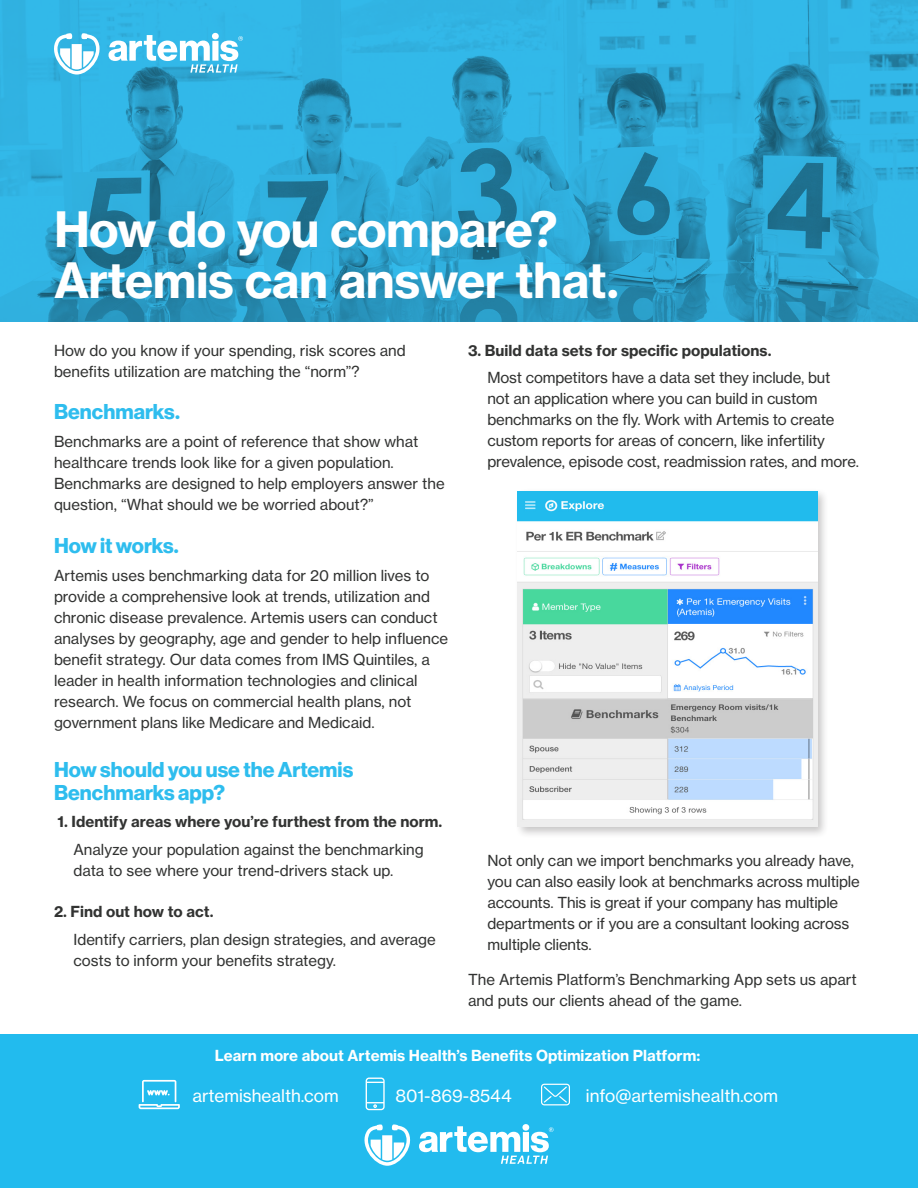
<style>
.page{position:relative;width:918px;height:1188px;background:#fff}
.page>*{position:absolute;margin:0;border:0;box-sizing:border-box;transform-origin:0 0}
.t1{font:700 48px/51px "Haas Grot Text R 75";letter-spacing:-.01em;color:#fff}
.t2{font:700 21px/22.5px "Haas Grot Disp R 75";color:#2ebdee}
.t3{font:17.25px "Haas Grot Text R 55 Roman";color:#fff}
.t4{font:15px/21px "Haas Grot Text R 55 Roman";color:#323332}
.t5{font:700 15px "Haas Grot Text R 75";color:#323332}
.t6{font:700 15px "Haas Grot Text R 75";color:#fff}
</style>
<div class="page">
<img style="left:0;top:0;width:918px;height:322px">
<div style="left:0;top:1034px;width:918px;height:154px;background:#2be"></div>
<svg style="left:47px;top:33px;width:196px;height:42px"></svg>
<svg style="left:364px;top:1124px;width:190px;height:42px"></svg>
<div style="left:514px;top:488px;width:315px;height:350px;background:#231f20;opacity:.25"></div>
<img style="left:518px;top:492px;width:300px;height:335px">
<svg style="left:139px;top:1080px;width:41px;height:29px"></svg>
<svg style="left:366px;top:1078px;width:19px;height:32px"></svg>
<svg style="left:541px;top:1084px;width:29px;height:21px"></svg>
<p class="t1" style="left:54px;top:204px;width:566px">How do you compare?<br>Artemis can answer that.</p>
<p class="t4" style="left:54px;top:340px;width:353px">How do you know if your spending, risk scores and benefits utilization are matching the “norm”?</p>
<p class="t2" style="left:54px;top:401px;width:128px">Benchmarks.</p>
<p class="t4" style="left:54px;top:431px;width:392px">Benchmarks are a point of reference that show what healthcare trends look like for a given population.<br>Benchmarks are designed to help employers answer the question, “What should we be worried about?”</p>
<p class="t2" style="left:54px;top:535px;width:126px">How it works.</p>
<p class="t4" style="left:54px;top:565px;width:396px">Artemis uses benchmarking data for 20 million lives to provide a comprehensive look at trends, utilization and chronic disease prevalence. Artemis users can conduct analyses by geography, age and gender to help influence benefit strategy. Our data comes from IMS Quintiles, a leader in health information technologies and clinical research. We focus on commercial health plans, not government plans like Medicare and Medicaid.</p>
<p class="t2" style="left:54px;top:759px;width:301px">How should you use the Artemis<br>Benchmarks app?</p>
<p class="t5" style="left:58px;top:812px;width:386px">1. Identify areas where you’re furthest from the norm.</p>
<p class="t4" style="left:74px;top:839px;width:352px">Analyze your population against the benchmarking data to see where your trend-drivers stack up.</p>
<p class="t5" style="left:54px;top:902px;width:161px">2. Find out how to act.</p>
<p class="t4" style="left:74px;top:929px;width:364px">Identify carriers, plan design strategies, and average costs to inform your benefits strategy.</p>
<p class="t5" style="left:468px;top:341px;width:305px">3. Build data sets for specific populations.</p>
<p class="t4" style="left:488px;top:367px;width:373px">Most competitors have a data set they include, but<br>not an application where you can build in custom benchmarks on the fly. Work with Artemis to create custom reports for areas of concern, like infertility prevalence, episode cost, readmission rates, and more.</p>
<p class="t4" style="left:488px;top:850px;width:374px">Not only can we import benchmarks you already have, you can also easily look at benchmarks across multiple accounts. This is great if your company has multiple departments or if you are a consultant looking across multiple clients.</p>
<p class="t4" style="left:468px;top:969px;width:390px">The Artemis Platform’s Benchmarking App sets us apart and puts our clients ahead of the game.</p>
<p class="t6" style="left:215px;top:1046px;width:487px">Learn more about Artemis Health’s Benefits Optimization Platform:</p>
<p class="t3" style="left:192px;top:1085px;width:148px">artemishealth.com</p>
<p class="t3" style="left:396px;top:1085px;width:118px">801-869-8544</p>
<p class="t3" style="left:586px;top:1085px;width:194px">info@artemishealth.com</p>
</div>
